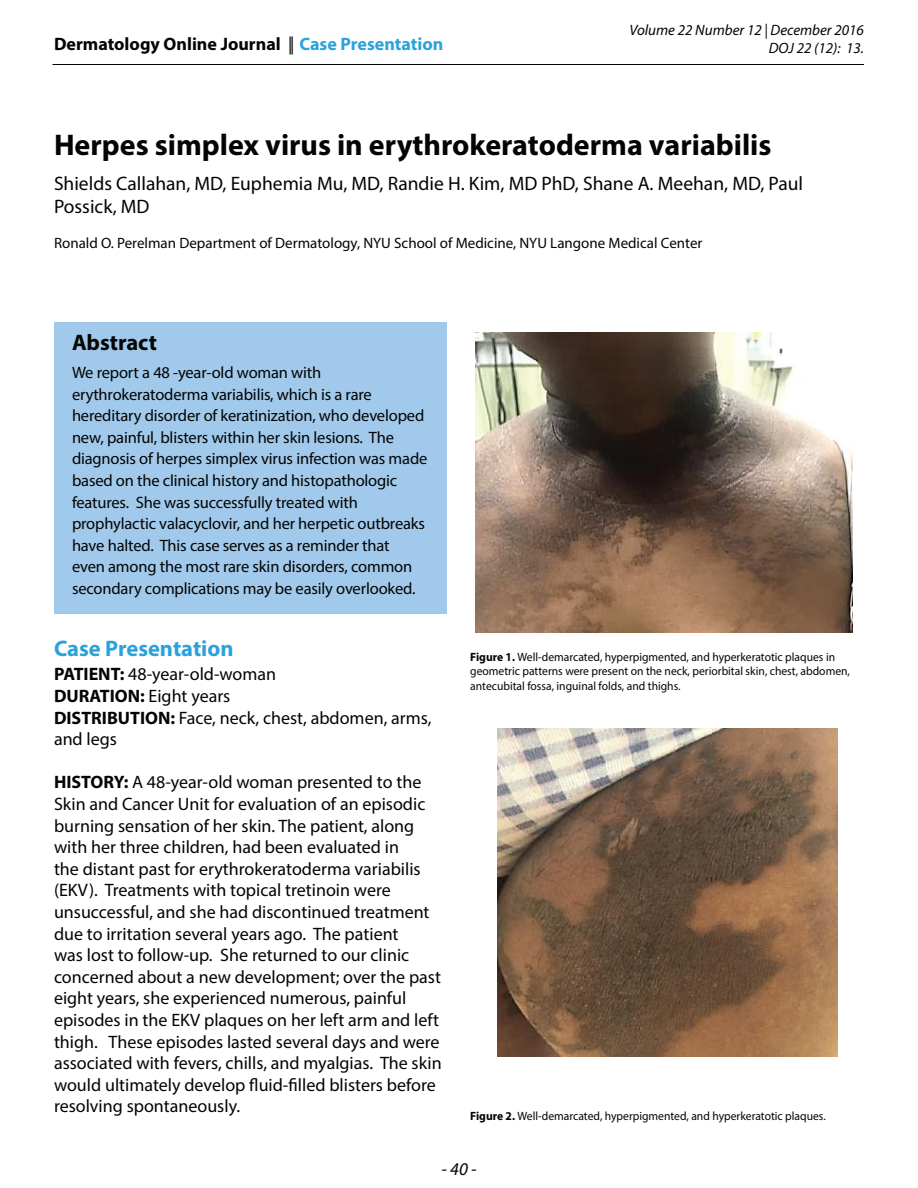
<style>
.page{position:relative;width:918px;height:1188px;background:#fff}
.page>*{position:absolute;margin:0;border:0;box-sizing:border-box;transform-origin:0 0}
.t1{font:700 30px "Myriad Pro";color:#040503}
.t2{font:700 22.5px "Myriad Pro";color:#2aa2db}
.t3{font:700 22.5px "Myriad Pro";color:#040503}
.t4{font:19.5px/23.4px "Myriad Pro";color:#040503}
.t5{font:18px/21.6px "Myriad Pro";color:#040503}
.t6{font:700 18px "Myriad Pro";color:#040503}
.t7{font:italic 18px "Myriad Pro";color:#040503}
.t8{font:16.5px/21.6px "Myriad Pro";letter-spacing:-.01em;color:#040503}
.t9{font:15px "Myriad Pro";color:#040503}
.t10{font:italic 15px/18px "Myriad Pro";color:#040503;text-align:right}
.t11{font:12px/14.4px "Myriad Pro";color:#040503}
.s1{font-weight:400}
.s2{color:#2aa2db}
.s3{font-weight:700}
</style>
<div class="page">
<hr style="left:52px;top:64px;width:812px;height:1px;background:#040503">
<div style="left:54px;top:322px;width:393px;height:292px;background:#a0c9eb"></div>
<img style="left:498px;top:729px;width:339px;height:328px">
<img style="left:476px;top:333px;width:376px;height:300px">
<p class="t6" style="left:54px;top:32px;width:391px">Dermatology Online Journal <span class="s1">||</span> <span class="s2">Case Presentation</span></p>
<p class="t10" style="left:629px;top:20px;width:236px">Volume 22 Number 12 | December 2016<br>DOJ 22 (12): 13.</p>
<h1 class="t1" style="left:54px;top:125px;width:719px">Herpes simplex virus in erythrokeratoderma variabilis</h1>
<p class="t4" style="left:54px;top:171px;width:751px">Shields Callahan, MD, Euphemia Mu, MD, Randie H. Kim, MD PhD, Shane A. Meehan, MD, Paul<br>Possick, MD</p>
<p class="t9" style="left:54px;top:234px;width:650px">Ronald O. Perelman Department of Dermatology, NYU School of Medicine, NYU Langone Medical Center</p>
<p class="t3" style="left:72px;top:327px;width:87px">Abstract</p>
<p class="t8" style="left:72px;top:361px;width:357px">We report a 48 -year-old woman with erythrokeratoderma variabilis, which is a rare hereditary disorder of keratinization, who developed new, painful, blisters within her skin lesions. The diagnosis of herpes simplex virus infection was made based on the clinical history and histopathologic features. She was successfully treated with prophylactic valacyclovir, and her herpetic outbreaks have halted. This case serves as a reminder that<br>even among the most rare skin disorders, common secondary complications may be easily overlooked.</p>
<p class="t2" style="left:54px;top:634px;width:181px">Case Presentation</p>
<p class="t5" style="left:54px;top:663px;width:379px"><span class="s3">PATIENT:</span> 48-year-old-woman<br><span class="s3">DURATION:</span> Eight years<br><span class="s3">DISTRIBUTION:</span> Face, neck, chest, abdomen, arms, and legs</p>
<p class="t5" style="left:54px;top:771px;width:389px"><span class="s3">HISTORY:</span> A 48-year-old woman presented to the Skin and Cancer Unit for evaluation of an episodic burning sensation of her skin. The patient, along with her three children, had been evaluated in<br>the distant past for erythrokeratoderma variabilis (EKV). Treatments with topical tretinoin were unsuccessful, and she had discontinued treatment due to irritation several years ago. The patient<br>was lost to follow-up. She returned to our clinic concerned about a new development; over the past eight years, she experienced numerous, painful episodes in the EKV plaques on her left arm and left thigh. These episodes lasted several days and were associated with fevers, chills, and myalgias. The skin would ultimately develop fluid-filled blisters before resolving spontaneously.</p>
<p class="t11" style="left:470px;top:650px;width:381px"><span class="s3">Figure 1.</span> Well-demarcated, hyperpigmented, and hyperkeratotic plaques in geometric patterns were present on the neck, periorbital skin, chest, abdomen, antecubital fossa, inguinal folds, and thighs.</p>
<p class="t11" style="left:470px;top:1109px;width:357px"><span class="s3">Figure 2.</span> Well-demarcated, hyperpigmented, and hyperkeratotic plaques.</p>
<p class="t7" style="left:441px;top:1157px;width:37px">- 40 -</p>
</div>
